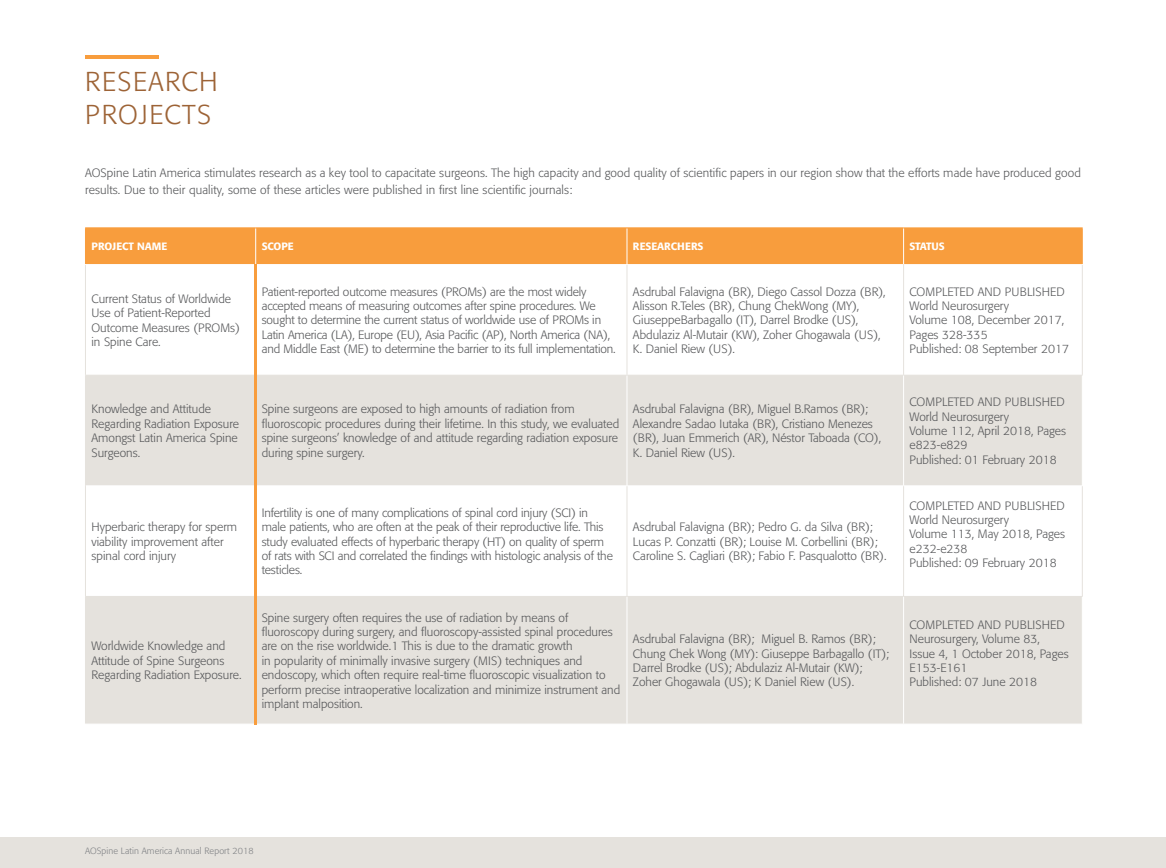
<style>
.page{position:relative;width:1166px;height:868px;background:#fff}
.page>*{position:absolute;margin:0;border:0;box-sizing:border-box;transform-origin:0 0}
.brown_TITULO_1{font:300 27px "Formata BQ";letter-spacing:.05em;color:#9d6336}
.TABELA_corpo{font:300 12px/14.4px "Formata BQ";color:#57585a}
.Corpo_de_texto___PRI{font:300 12px/16.5px "Formata BQ";letter-spacing:.01em;color:#57585a}
.TABELA_titulo{font:500 10.5px "Formata BQ";color:#fff}
.t1{font:300 9px "Formata BQ";letter-spacing:.01em;color:#808285}
</style>
<div class="page">
<hr style="left:85px;top:55px;width:73px;height:3px;background:#f89d3d">
<div style="left:86px;top:228px;width:816px;height:36px;background:#f89d3d"></div>
<div style="left:903px;top:228px;width:178px;height:36px;background:#f89d3d"></div>
<svg style="left:86px;top:376px;width:995px;height:347px;fill:#e5e2dd"></svg>
<hr style="left:255px;top:228px;width:1px;height:36px;background:#fff">
<hr style="left:626px;top:228px;width:1px;height:36px;background:#fff">
<hr style="left:255px;top:227px;width:371px;height:1px;background:#f89d3d">
<hr style="left:626px;top:227px;width:277px;height:1px;background:#f89d3d">
<hr style="left:903px;top:227px;width:179px;height:1px;background:#f89d3d">
<hr style="left:1081px;top:228px;width:1px;height:36px;background:#f89d3d">
<hr style="left:85px;top:227px;width:170px;height:1px;background:#f89d3d">
<hr style="left:85px;top:228px;width:1px;height:36px;background:#f89d3d">
<hr style="left:85px;top:265px;width:1px;height:110px;background:#e5e2dd">
<hr style="left:626px;top:265px;width:1px;height:110px;background:#e5e2dd">
<hr style="left:902px;top:265px;width:1px;height:110px;background:#e5e2dd">
<hr style="left:1081px;top:265px;width:1px;height:110px;background:#e5e2dd">
<hr style="left:85px;top:375px;width:1px;height:110px;background:#e5e2dd">
<hr style="left:85px;top:375px;width:170px;height:1px;background:#e5e2dd">
<hr style="left:255px;top:375px;width:371px;height:1px;background:#e5e2dd">
<hr style="left:626px;top:375px;width:277px;height:1px;background:#e5e2dd">
<hr style="left:903px;top:375px;width:179px;height:1px;background:#e5e2dd">
<hr style="left:626px;top:375px;width:1px;height:110px;background:#fff">
<hr style="left:902px;top:375px;width:1px;height:110px;background:#fff">
<hr style="left:1081px;top:375px;width:1px;height:110px;background:#fff">
<hr style="left:85px;top:485px;width:1px;height:111px;background:#e5e2dd">
<hr style="left:86px;top:485px;width:169px;height:1px;background:#fff">
<hr style="left:255px;top:485px;width:371px;height:1px;background:#fff">
<hr style="left:626px;top:485px;width:277px;height:1px;background:#fff">
<hr style="left:903px;top:485px;width:179px;height:1px;background:#fff">
<hr style="left:626px;top:486px;width:1px;height:110px;background:#e5e2dd">
<hr style="left:902px;top:486px;width:1px;height:110px;background:#e5e2dd">
<hr style="left:1081px;top:486px;width:1px;height:110px;background:#e5e2dd">
<hr style="left:85px;top:596px;width:1px;height:127px;background:#e5e2dd">
<hr style="left:85px;top:596px;width:170px;height:1px;background:#e5e2dd">
<hr style="left:255px;top:596px;width:371px;height:1px;background:#e5e2dd">
<hr style="left:626px;top:596px;width:277px;height:1px;background:#e5e2dd">
<hr style="left:903px;top:596px;width:179px;height:1px;background:#e5e2dd">
<hr style="left:626px;top:596px;width:1px;height:127px;background:#fff">
<hr style="left:902px;top:596px;width:1px;height:127px;background:#fff">
<hr style="left:1081px;top:596px;width:1px;height:127px;background:#fff">
<hr style="left:254px;top:264px;width:3px;height:460px;background:#f89d3d">
<div style="left:0;top:837px;width:1165px;height:30px;background:#e5e2dd"></div>
<p class="brown_TITULO_1" style="left:85px;top:66px;width:134px">RESEARCH</p>
<p class="brown_TITULO_1" style="left:85px;top:98px;width:127px">PROJECTS</p>
<p class="Corpo_de_texto___PRI" style="left:85px;top:165px;width:996px">AOSpine Latin America stimulates research as a key tool to capacitate surgeons. The high capacity and good quality of scientific papers in our region show that the efforts made have produced good results. Due to their quality, some of these articles were published in first line scientific journals:</p>
<p class="TABELA_titulo" style="left:91px;top:240px;width:77px">PROJECT NAME</p>
<p class="TABELA_titulo" style="left:261px;top:240px;width:34px">SCOPE</p>
<p class="TABELA_titulo" style="left:632px;top:240px;width:72px">RESEARCHERS</p>
<p class="TABELA_titulo" style="left:909px;top:240px;width:37px">STATUS</p>
<p class="TABELA_corpo" style="left:91px;top:291px;width:150px">Current Status of Worldwide<br>Use of Patient-Reported<br>Outcome Measures (PROMs) in Spine Care.</p>
<p class="TABELA_corpo" style="left:261px;top:284px;width:355px">Patient-reported outcome measures (PROMs) are the most widely accepted means of measuring outcomes after spine procedures. We sought to determine the current status of worldwide use of PROMs in Latin America (LA), Europe (EU), Asia Pacific (AP), North America (NA), and Middle East (ME) to determine the barrier to its full implementation.</p>
<p class="TABELA_corpo" style="left:632px;top:284px;width:254px">Asdrubal Falavigna (BR), Diego Cassol Dozza (BR), Alisson R.Teles (BR), Chung ChekWong (MY), GiuseppeBarbagallo (IT), Darrel Brodke (US), Abdulaziz Al-Mutair (KW), Zoher Ghogawala (US),</p>
<p class="TABELA_corpo" style="left:632px;top:342px;width:103px">K. Daniel Riew (US).</p>
<p class="TABELA_corpo" style="left:91px;top:402px;width:149px">Knowledge and Attitude<br>Regarding Radiation Exposure<br>Amongst Latin America Spine<br>Surgeons.</p>
<p class="TABELA_corpo" style="left:261px;top:402px;width:359px">Spine surgeons are exposed to high amounts of radiation from fluoroscopic procedures during their lifetime. In this study, we evaluated spine surgeons’ knowledge of and attitude regarding radiation exposure during spine surgery.</p>
<p class="TABELA_corpo" style="left:632px;top:402px;width:250px">Asdrubal Falavigna (BR), Miguel B.Ramos (BR);<br>Alexandre Sadao Iutaka (BR), Cristiano Menezes (BR), Juan Emmerich (AR), Néstor Taboada (CO),</p>
<p class="TABELA_corpo" style="left:632px;top:445px;width:103px">K. Daniel Riew (US).</p>
<p class="TABELA_corpo" style="left:91px;top:520px;width:147px">Hyperbaric therapy for sperm viability improvement after spinal cord injury</p>
<p class="TABELA_corpo" style="left:91px;top:639px;width:152px">Worldwide Knowledge and<br>Attitude of Spine Surgeons<br>Regarding Radiation Exposure.</p>
<p class="TABELA_corpo" style="left:261px;top:505px;width:352px">Infertility is one of many complications of spinal cord injury (SCI) in male patients, who are often at the peak of their reproductive life. This study evaluated effects of hyperbaric therapy (HT) on quality of sperm of rats with SCI and correlated the findings with histologic analysis of the testicles.</p>
<p class="TABELA_corpo" style="left:632px;top:520px;width:255px">Asdrubal Falavigna (BR); Pedro G. da Silva (BR);<br>Lucas P. Conzatti (BR); Louise M. Corbellini (BR);<br>Caroline S. Cagliari (BR); Fabio F. Pasqualotto (BR).</p>
<p class="TABELA_corpo" style="left:261px;top:610px;width:360px">Spine surgery often requires the use of radiation by means of fluoroscopy during surgery, and fluoroscopy-assisted spinal procedures are on the rise worldwide.1 This is due to the dramatic growth<br>in popularity of minimally invasive surgery (MIS) techniques and endoscopy, which often require real-time fluoroscopic visualization to perform precise intraoperative localization and minimize instrument and implant malposition.</p>
<p class="TABELA_corpo" style="left:632px;top:631px;width:258px">Asdrubal Falavigna (BR); Miguel B. Ramos (BR);<br>Chung Chek Wong (MY): Giuseppe Barbagallo (IT);<br>Darrel Brodke (US); Abdulaziz Al-Mutair (KW);</p>
<p class="TABELA_corpo" style="left:632px;top:675px;width:223px">Zoher Ghogawala (US); K Daniel Riew (US).</p>
<p class="TABELA_corpo" style="left:909px;top:284px;width:161px">COMPLETED AND PUBLISHED<br>World Neurosurgery<br>Volume 108, December 2017,<br>Pages 328-335<br>Published: 08 September 2017</p>
<p class="TABELA_corpo" style="left:909px;top:395px;width:158px">COMPLETED AND PUBLISHED<br>World Neurosurgery<br>Volume 112, April 2018, Pages e823-e829<br>Published: 01 February 2018</p>
<p class="TABELA_corpo" style="left:909px;top:498px;width:157px">COMPLETED AND PUBLISHED<br>World Neurosurgery<br>Volume 113, May 2018, Pages e232-e238<br>Published: 09 February 2018</p>
<p class="TABELA_corpo" style="left:909px;top:617px;width:161px">COMPLETED AND PUBLISHED<br>Neurosurgery, Volume 83,<br>Issue 4, 1 October 2018, Pages<br>E153-E161<br>Published: 07 June 2018</p>
<p class="t1" style="left:85px;top:845px;width:170px">AOSpine Latin America Annual Report 2018</p>
</div>
